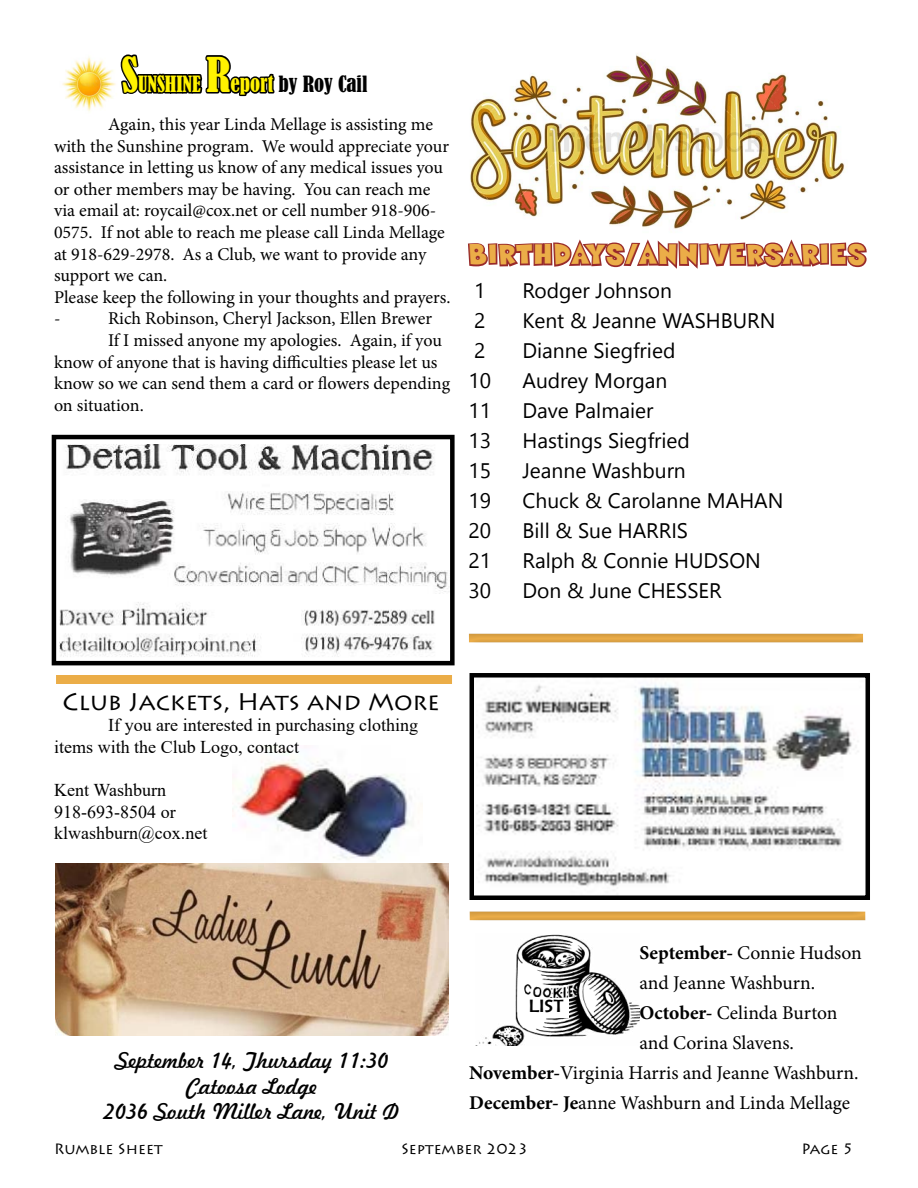
<style>
.page{position:relative;width:918px;height:1188px;background:#fff}
.page>*{position:absolute;margin:0;border:0;box-sizing:border-box;transform-origin:0 0}
.t1{font:30px "Sneakerhead BTN";letter-spacing:.03em;color:#ebad48}
.t2{font:24px "Lithos Pro";color:#000}
.t3{font:21px/25.2px "Freehand 521 BT Regular C";color:#000;text-align:center}
.t4{font:21px "Segoe UI Emoji";color:#000}
.t5{font:condensed 21px "Bernard";color:#fff200}
.t6{font:19.5px "Minion Pro";letter-spacing:-.005em;color:#000}
.t7{font:18px/21.6px "Minion Pro";letter-spacing:-.005em;color:#000}
.t8{font:18px/21.6px "Times New Roman";color:#000}
.t9{font:18px "Berlin Sans FB";color:#000;scale:1.1 1}
.t10{font:15px "Lithos Pro";color:#000}
.s1{font-size:45px}
.s2{color:#000}
.s3{font-weight:700}
</style>
<div class="page">
<img style="left:232px;top:759px;width:180px;height:101px">
<svg style="left:468px;top:239px;width:399px;height:30px"></svg>
<div style="left:56px;top:675px;width:396px;height:9px;background:#ebad48"></div>
<div style="left:458px;top:909px;width:421px;height:12px;background:#000;opacity:.28"></div>
<div style="left:455px;top:631px;width:420px;height:12px;background:#000;opacity:.28"></div>
<img style="left:55px;top:863px;width:394px;height:173px">
<img style="left:476px;top:934px;width:164px;height:112px">
<div style="left:522px;top:999px;width:47px;height:19px;background:#fff"></div>
<img style="left:62px;top:56px;width:54px;height:56px">
<svg style="left:120px;top:54px;width:155px;height:43px"></svg>
<img style="left:470px;top:53px;width:375px;height:176px">
<img style="left:477px;top:678px;width:375px;height:209px">
<div style="left:470px;top:673px;width:400px;height:227px;border:4px solid #000"></div>
<img style="left:59px;top:445px;width:390px;height:212px">
<div style="left:52px;top:435px;width:403px;height:230px;border:4px solid #000"></div>
<p class="t5" style="left:121px;top:72px;width:248px"><span class="s1">S</span>UNSHINE <span class="s1">R</span>eport <span class="s2">by Roy Cail</span></p>
<p class="t7" style="left:54px;top:114px;width:398px;text-indent:54px">Again, this year Linda Mellage is assisting me with the Sunshine program. We would appreciate your assistance in letting us know of any medical issues you or other members may be having. You can reach me via email at: roycail@cox.net or cell number 918-906- 0575. If not able to reach me please call Linda Mellage at 918-629-2978. As a Club, we want to provide any support we can.<br>Please keep the following in your thoughts and prayers. -</p>
<p class="t7" style="left:108px;top:308px;width:326px">Rich Robinson, Cheryl Jackson, Ellen Brewer</p>
<p class="t7" style="left:108px;top:330px;width:335px">If I missed anyone my apologies. Again, if you</p>
<p class="t7" style="left:54px;top:351px;width:385px">know of anyone that is having difficulties please let us</p>
<p class="t7" style="left:54px;top:373px;width:398px">know so we can send them a card or flowers depending</p>
<p class="t7" style="left:54px;top:394px;width:91px">on situation.</p>
<h1 class="t1" style="left:468px;top:238px;width:399px">BIRTHDAYS/ANNIVERSARIES</h1>
<p class="t4" style="left:603px;top:274px;width:71px">□ ■▲□■</p>
<p class="t4" style="left:480px;top:424px;width:124px">✓ ★▲▼■▲</p>
<p class="t4" style="left:622px;top:454px;width:66px">▲ ◆■</p>
<p class="t4" style="left:638px;top:484px;width:53px">□● ■■</p>
<p class="t4" style="left:546px;top:544px;width:7px">●</p>
<p class="t4" style="left:616px;top:544px;width:74px">□■■ ★</p>
<h2 class="t2" style="left:63px;top:688px;width:379px">Club Jackets, Hats and More</h2>
<p class="t8" style="left:54px;top:714px;width:365px;text-indent:54px">If you are interested in purchasing clothing items with the Club Logo, contact</p>
<p class="t8" style="left:54px;top:779px;width:155px">Kent Washburn<br>918-693-8504 or klwashburn@cox.net</p>
<p class="t3" style="left:104px;top:1048px;width:297px">September 14, Thursday 11:30<br>Catoosa Lodge<br>2036 South Miller Lane, Unit D</p>
<p class="t6" style="left:640px;top:939px;width:224px"><span class="s3">September-</span> Connie Hudson</p>
<p class="t6" style="left:640px;top:969px;width:177px">and Jeanne Washburn.</p>
<p class="t6" style="left:640px;top:999px;width:200px"><span class="s3">October-</span> Celinda Burton</p>
<p class="t6" style="left:640px;top:1029px;width:156px">and Corina Slavens.</p>
<p class="t6" style="left:469px;top:1059px;width:391px"><span class="s3">November-</span>Virginia Harris and Jeanne Washburn.</p>
<p class="t6" style="left:469px;top:1089px;width:383px"><span class="s3">December- Je</span>anne Washburn and Linda Mellage</p>
<p class="t9" style="left:529px;top:996px;width:33px">LIST</p>
<p class="t10" style="left:54px;top:1140px;width:110px">Rumble Sheet</p>
<p class="t10" style="left:401px;top:1140px;width:129px">September 2023</p>
<p class="t10" style="left:802px;top:1140px;width:53px">Page 5</p>
</div>
